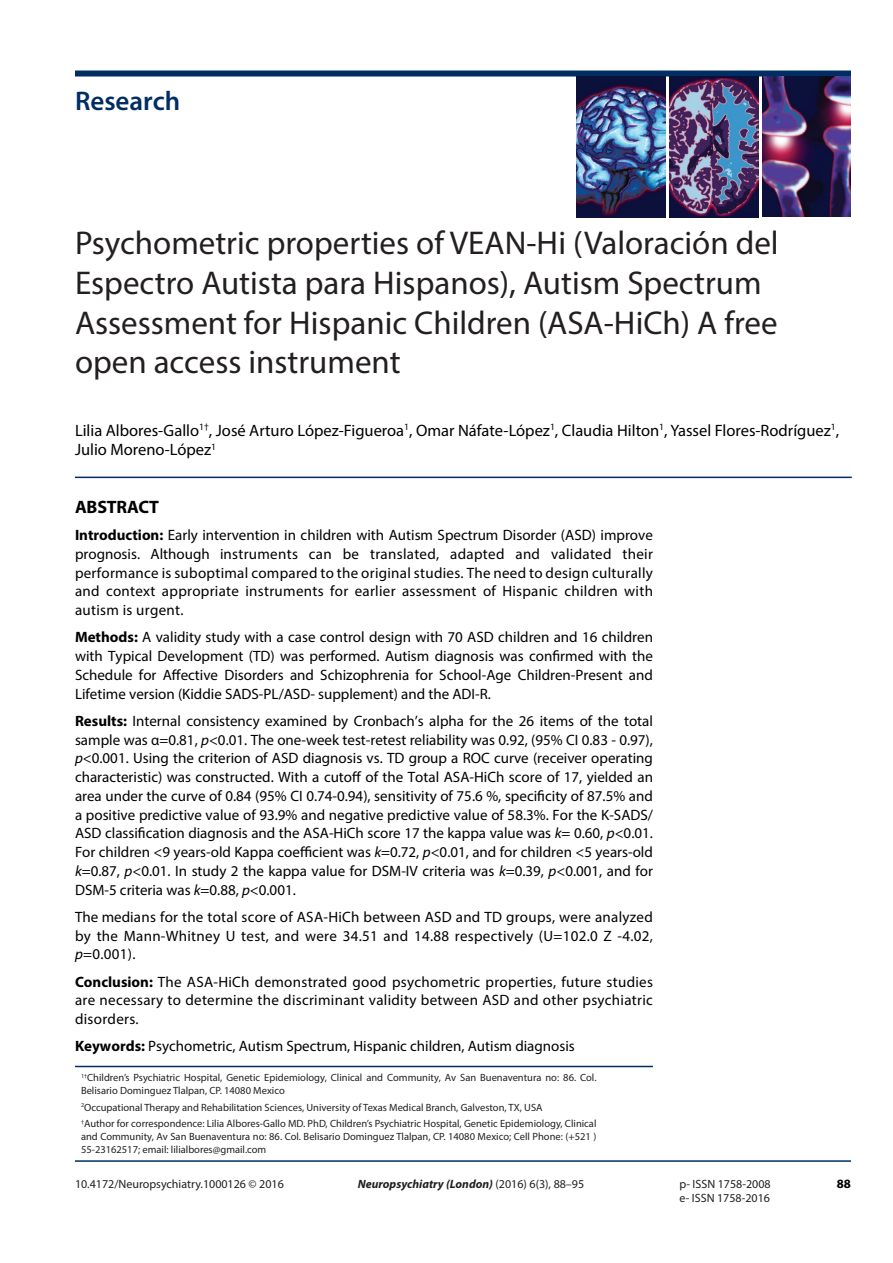
<style>
.page{position:relative;width:893px;height:1263px;background:#fff}
.page>*{position:absolute;margin:0;border:0;box-sizing:border-box;transform-origin:0 0}
.t1{font:33px/39.6px "Myriad Pro";color:#231f20}
.t2{font:600 27px "Myriad Pro";color:#002d62}
.t3{font:700 18px "Myriad Pro";letter-spacing:-.01em;color:#000}
.t4{font:16.5px/19.8px "Myriad Pro";color:#000}
.t5{font:15px/18.8px "Myriad Pro";color:#000;text-align:justify}
.t6{font:700 12.75px "Myriad Pro";color:#000}
.t7{font:12px/14.4px "Myriad Pro";color:#231f20}
.t8{font:italic 700 12px "Myriad Pro";color:#231f20}
.t9{font:10.5px/12.6px "Myriad Pro";color:#231f20}
.s1{font-weight:700}
.s2{font-style:italic}
.s3{font-weight:400;font-style:normal}
</style>
<div class="page">
<div style="left:75px;top:71px;width:776px;height:6px;background:#002d62"></div>
<img style="left:576px;top:77px;width:89px;height:141px">
<img style="left:669px;top:77px;width:89px;height:140px">
<img style="left:763px;top:77px;width:88px;height:140px">
<hr style="left:75px;top:1160px;width:776px;height:2px;background:#002d62">
<hr style="left:75px;top:1066px;width:578px;height:1px;background:#002d62">
<hr style="left:75px;top:477px;width:777px;height:1px;background:#002d62">
<h2 class="t2" style="left:75px;top:84px;width:107px">Research</h2>
<h1 class="t1" style="left:75px;top:223px;width:705px">Psychometric properties of VEAN-Hi (Valoración del Espectro Autista para Hispanos), Autism Spectrum Assessment for Hispanic Children (ASA-HiCh) A free open access instrument</h1>
<p class="t4" style="left:75px;top:420px;width:766px">Lilia Albores-Gallo<sup>1†</sup>, José Arturo López-Figueroa<sup>1</sup>, Omar Náfate-López<sup>1</sup>, Claudia Hilton<sup>1</sup>, Yassel Flores-Rodríguez<sup>1</sup>,<br>Julio Moreno-López<sup>1</sup></p>
<p class="t3" style="left:75px;top:495px;width:86px">ABSTRACT</p>
<p class="t5" style="left:75px;top:525px;width:579px"><span class="s1">Introduction:</span> Early intervention in children with Autism Spectrum Disorder (ASD) improve prognosis. Although instruments can be translated, adapted and validated their performance is suboptimal compared to the original studies. The need to design culturally and context appropriate instruments for earlier assessment of Hispanic children with autism is urgent.</p>
<p class="t5" style="left:75px;top:628px;width:579px"><span class="s1">Methods:</span> A validity study with a case control design with 70 ASD children and 16 children with Typical Development (TD) was performed. Autism diagnosis was confirmed with the Schedule for Affective Disorders and Schizophrenia for School-Age Children-Present and Lifetime version (Kiddie SADS-PL/ASD- supplement) and the ADI-R.</p>
<p class="t5" style="left:75px;top:711px;width:579px"><span class="s1">Results:</span> Internal consistency examined by Cronbach’s alpha for the 26 items of the total sample was α=0.81, <span class="s2">p</span>&lt;0.01. The one-week test-retest reliability was 0.92, (95% CI 0.83 - 0.97), <span class="s2">p</span>&lt;0.001. Using the criterion of ASD diagnosis vs. TD group a ROC curve (receiver operating characteristic) was constructed. With a cutoff of the Total ASA-HiCh score of 17, yielded an area under the curve of 0.84 (95% CI 0.74-0.94), sensitivity of 75.6 %, specificity of 87.5% and a positive predictive value of 93.9% and negative predictive value of 58.3%. For the K-SADS/ ASD classification diagnosis and the ASA-HiCh score 17 the kappa value was <span class="s2">k</span>= 0.60, <span class="s2">p</span>&lt;0.01.<br>For children &lt;9 years-old Kappa coefficient was <span class="s2">k</span>=0.72, <span class="s2">p</span>&lt;0.01, and for children &lt;5 years-old <span class="s2">k</span>=0.87, <span class="s2">p</span>&lt;0.01. In study 2 the kappa value for DSM-IV criteria was <span class="s2">k</span>=0.39, <span class="s2">p</span>&lt;0.001, and for DSM-5 criteria was <span class="s2">k</span>=0.88, <span class="s2">p</span>&lt;0.001.</p>
<p class="t5" style="left:75px;top:907px;width:579px">The medians for the total score of ASA-HiCh between ASD and TD groups, were analyzed by the Mann-Whitney U test, and were 34.51 and 14.88 respectively (U=102.0 Z -4.02, <span class="s2">p</span>=0.001).</p>
<p class="t5" style="left:75px;top:972px;width:579px"><span class="s1">Conclusion:</span> The ASA-HiCh demonstrated good psychometric properties, future studies are necessary to determine the discriminant validity between ASD and other psychiatric disorders.</p>
<p class="t5" style="left:75px;top:1037px;width:501px"><span class="s1">Keywords:</span> Psychometric, Autism Spectrum, Hispanic children, Autism diagnosis</p>
<p class="t9" style="left:81px;top:1071px;width:517px"><sup>1†</sup>Children’s Psychiatric Hospital, Genetic Epidemiology, Clinical and Community, Av San Buenaventura no: 86. Col.<br>Belisario Dominguez Tlalpan, CP. 14080 Mexico</p>
<p class="t9" style="left:81px;top:1098px;width:517px;line-height:16.8px"><sup>2</sup>Occupational Therapy and Rehabilitation Sciences, University of Texas Medical Branch, Galveston, TX, USA<br><sup>†</sup>Author for correspondence: Lilia Albores-Gallo MD. PhD, Children’s Psychiatric Hospital, Genetic Epidemiology, Clinical</p>
<p class="t9" style="left:81px;top:1130px;width:517px">and Community, Av San Buenaventura no: 86. Col. Belisario Dominguez Tlalpan, CP. 14080 Mexico; Cell Phone: (+521 )<br>55-23162517; email: lilialbores@gmail.com</p>
<p class="t7" style="left:75px;top:1176px;width:210px">10.4172/Neuropsychiatry.1000126 © 2016</p>
<p class="t7" style="left:679px;top:1176px;width:93px">p- ISSN 1758-2008 e- ISSN 1758-2016</p>
<p class="t8" style="left:358px;top:1176px;width:228px">Neuropsychiatry (London) <span class="s3">(2016) 6(3), 88–95</span></p>
<p class="t6" style="left:837px;top:1176px;width:16px">88</p>
</div>
